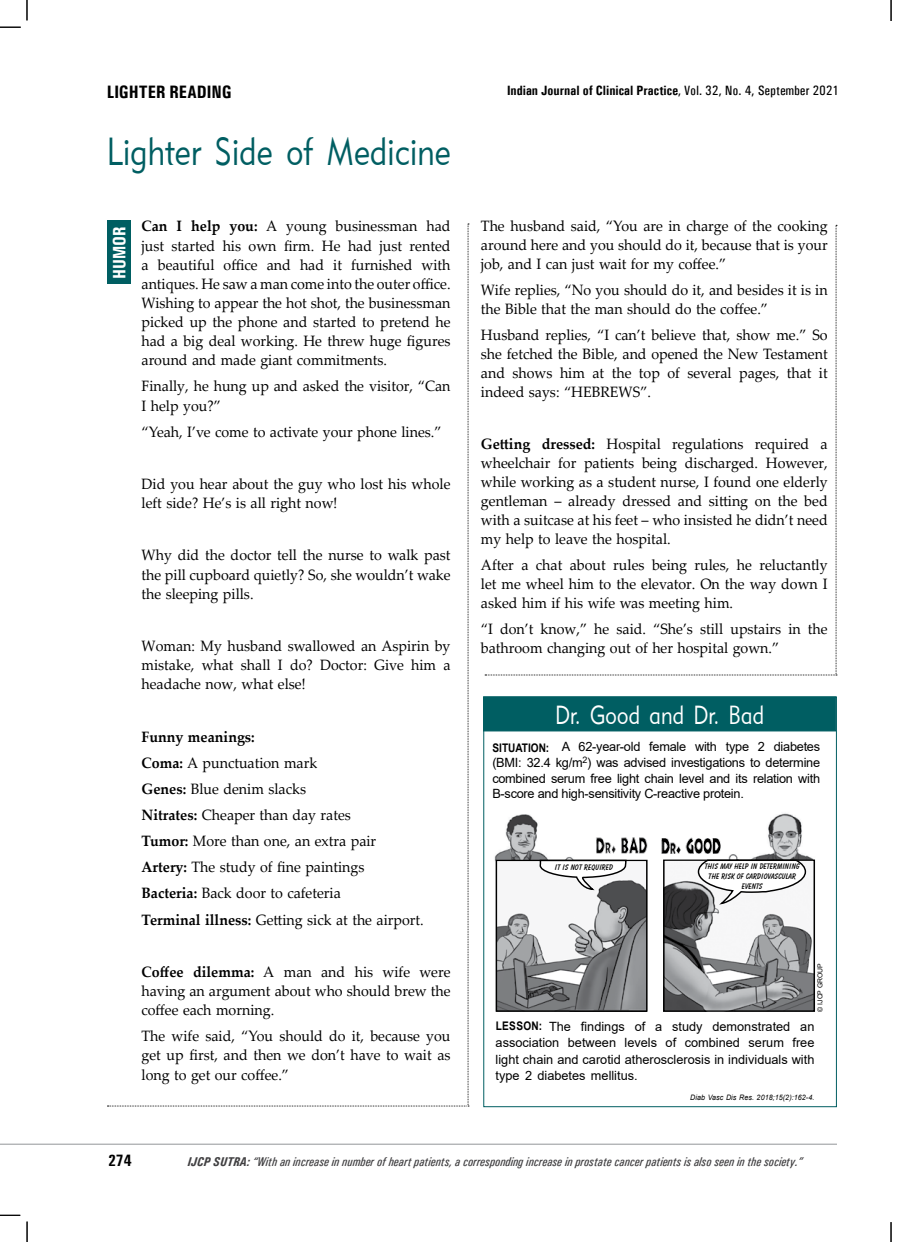
<style>
.page{position:relative;width:918px;height:1242px;background:#fff}
.page>*{position:absolute;margin:0;border:0;box-sizing:border-box;transform-origin:0 0}
.t1{font:39px "Geometric 415 BT Lite A";letter-spacing:.01em;color:#005e62;scale:.8 1}
.t2{font:26.1px "Geometric 415 BT Lite A";letter-spacing:.01em;color:#fff;scale:.8 1}
.t3{font:700 18px "Univers Condensed";color:#000}
.t4{font:700 18px "Univers Condensed";color:#fff}
.t5{font:700 16.5px "Univers Condensed";color:#000}
.t6{font:15px/19.2px "Palatino Linotype";color:#000;text-align:justify;scale:.95 1}
.t7{font:700 13.5px "Univers Condensed";color:#000}
.t8{font:12.75px/16.5px "Arial";letter-spacing:-.01em;color:#000;text-align:justify}
.t9{font:italic 12.75px "Univers Condensed";color:#414042}
.t10{font:700 11.85px "Arial";color:#000;scale:.85 1}
.t11{font:700 8.25px/9.9px "Balloon BT";letter-spacing:.005em;color:#000;text-align:center}
.t12{font:italic 7.5px "Arial";letter-spacing:.01em;color:#000;scale:.95 1}
.t13{font:6.9px "Arial";color:#000}
.s1{font-weight:400}
.s2{font-weight:700}
.s3{font-family:"Univers";font-weight:700;font-stretch:condensed}
</style>
<div class="page">
<hr style="left:0;top:1144px;width:837px;height:1px;background:#939598">
<svg style="left:0;top:27px;width:21px;height:1px"></svg>
<svg style="left:27px;top:0;width:1px;height:20px"></svg>
<svg style="left:27px;top:1222px;width:1px;height:20px"></svg>
<svg style="left:0;top:1215px;width:20px;height:1px"></svg>
<svg style="left:891px;top:0;width:1px;height:21px"></svg>
<svg style="left:891px;top:1222px;width:1px;height:20px"></svg>
<div style="left:108px;top:221px;width:23px;height:63px;background:#005e62"></div>
<svg style="left:485px;top:225px;width:352px;height:451px"></svg>
<svg style="left:107px;top:224px;width:362px;height:883px"></svg>
<div style="left:483px;top:697px;width:353px;height:34px;background:#005e62"></div>
<img style="left:728px;top:813px;width:88px;height:52px">
<img style="left:494px;top:814px;width:79px;height:63px">
<img style="left:661px;top:838px;width:60px;height:16px">
<img style="left:596px;top:838px;width:52px;height:16px">
<img style="left:665px;top:862px;width:148px;height:148px">
<div style="left:663px;top:860px;width:152px;height:152px;border:1px solid #000"></div>
<img style="left:498px;top:862px;width:148px;height:148px">
<div style="left:496px;top:860px;width:152px;height:152px;border:1px solid #000"></div>
<svg style="left:539px;top:859px;width:88px;height:32px"></svg>
<svg style="left:697px;top:859px;width:110px;height:46px"></svg>
<div style="left:481px;top:220px;width:347px;height:433px;background:#fff"></div>
<p class="t3" style="left:107px;top:81px;width:127px">Lighter reading</p>
<p class="t7" style="left:507px;top:82px;width:333px">Indian Journal of Clinical Practice<span class="s1">, Vol. 32, No. 4, September 2021</span></p>
<h1 class="t1" style="left:107px;top:127px;width:432px">Lighter Side of Medicine</h1>
<p class="t4" style="left:108px;top:279px;width:52px;rotate:-90deg">HUMOR</p>
<p class="t6" style="left:142px;top:216px;width:327px"><span class="s2">Can I help you:</span> A young businessman had just started his own firm. He had just rented a beautiful office and had it furnished with antiques. He saw a man come into the outer office.<br>Wishing to appear the hot shot, the businessman picked up the phone and started to pretend he had a big deal working. He threw huge figures around and made giant commitments.</p>
<p class="t6" style="left:142px;top:376px;width:327px">Finally, he hung up and asked the visitor, “Can<br>I help you?”</p>
<p class="t6" style="left:142px;top:421px;width:317px">“Yeah, I’ve come to activate your phone lines.”</p>
<p class="t6" style="left:142px;top:474px;width:327px">Did you hear about the guy who lost his whole left side? He’s is all right now!</p>
<p class="t6" style="left:142px;top:545px;width:327px">Why did the doctor tell the nurse to walk past the pill cupboard quietly? So, she wouldn’t wake the sleeping pills.</p>
<p class="t6" style="left:142px;top:636px;width:327px">Woman: My husband swallowed an Aspirin by mistake, what shall I do? Doctor: Give him a headache now, what else!</p>
<p class="t6" style="left:142px;top:723px;width:298px;line-height:26.1px;text-align:left"><span class="s2">Funny meanings:<br>Coma:</span> A punctuation mark<br><span class="s2">Genes:</span> Blue denim slacks<br><span class="s2">Nitrates:</span> Cheaper than day rates<br><span class="s2">Tumor:</span> More than one, an extra pair<br><span class="s2">Artery:</span> The study of fine paintings<br><span class="s2">Bacteria:</span> Back door to cafeteria<br><span class="s2">Terminal illness:</span> Getting sick at the airport.</p>
<p class="t6" style="left:142px;top:962px;width:327px"><span class="s2">Coffee dilemma:</span> A man and his wife were having an argument about who should brew the coffee each morning.</p>
<p class="t6" style="left:142px;top:1026px;width:327px">The wife said, “You should do it, because you get up first, and then we don’t have to wait as long to get our coffee.”</p>
<p class="t6" style="left:481px;top:216px;width:367px">The husband said, “You are in charge of the cooking around here and you should do it, because that is your job, and I can just wait for my coffee.”</p>
<p class="t6" style="left:481px;top:280px;width:367px">Wife replies, “No you should do it, and besides it is in the Bible that the man should do the coffee.”</p>
<p class="t6" style="left:481px;top:325px;width:367px">Husband replies, “I can’t believe that, show me.” So she fetched the Bible, and opened the New Testament and shows him at the top of several pages, that it indeed says: “HEBREWS”.</p>
<p class="t6" style="left:481px;top:434px;width:367px"><span class="s2">Getting dressed:</span> Hospital regulations required a wheelchair for patients being discharged. However, while working as a student nurse, I found one elderly gentleman – already dressed and sitting on the bed with a suitcase at his feet – who insisted he didn’t need my help to leave the hospital.</p>
<p class="t6" style="left:481px;top:555px;width:367px">After a chat about rules being rules, he reluctantly let me wheel him to the elevator. On the way down I asked him if his wife was meeting him.</p>
<p class="t6" style="left:481px;top:619px;width:367px">“I don’t know,” he said. “She’s still upstairs in the bathroom changing out of her hospital gown.”</p>
<h2 class="t2" style="left:555px;top:699px;width:263px">Dr. Good and Dr. Bad</h2>
<p class="t8" style="left:492px;top:739px;width:329px;line-height:15.6px;text-indent:70px">A 62-year-old female with type 2 diabetes (BMI: 32.4 kg/m<sup>2</sup>) was advised investigations to determine combined serum free light chain level and its relation with B-score and high-sensitivity C-reactive protein.</p>
<p class="t10" style="left:493px;top:740px;width:68px">SITUATION:</p>
<p class="t11" style="left:555px;top:862px;width:60px">IT IS NOT REQUIRED</p>
<p class="t11" style="left:705px;top:862px;width:96px">THIS MAY HELP IN DETERMINING<br>THE RISK OF CARDIOVASCULAR<br>EVENTS</p>
<p class="t13" style="left:815px;top:1012px;width:50px;rotate:-90deg">© IJCP GROUP</p>
<p class="t10" style="left:496px;top:1017px;width:56px">LESSON:</p>
<p class="t8" style="left:496px;top:1018px;width:320px;text-indent:53px">The findings of a study demonstrated an association between levels of combined serum free light chain and carotid atherosclerosis in individuals with type 2 diabetes mellitus.</p>
<p class="t12" style="left:690px;top:1093px;width:132px">Diab Vasc Dis Res. 2018;15(2):162-4.</p>
<p class="t5" style="left:108px;top:1151px;width:25px">274</p>
<p class="t9" style="left:188px;top:1154px;width:616px"><span class="s3">IJCP SUTRA:</span> “With an increase in number of heart patients, a corresponding increase in prostate cancer patients is also seen in the society.”</p>
</div>
